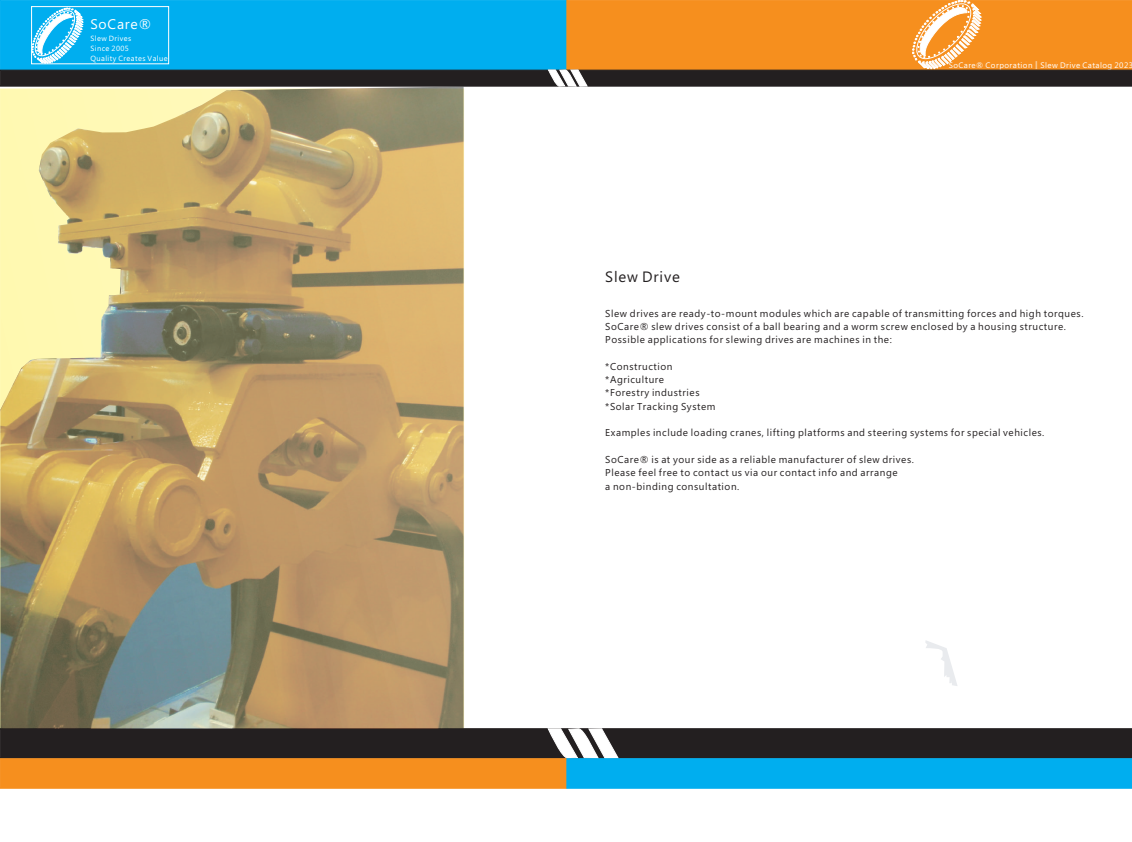
<style>
.page{position:relative;width:1132px;height:842px;background:#fff}
.page>*{position:absolute;margin:0;border:0;box-sizing:border-box;transform-origin:0 0}
.t1{font:15px "Ebrima";letter-spacing:.055em;color:#231f20}
.t2{font:14px "Ebrima";letter-spacing:.055em;color:#fff}
.t3{font:10px/13.3px "Ebrima";letter-spacing:.055em;color:#231f20}
.t4{font:8px "Ebrima";letter-spacing:.055em;color:#fff}
.t5{font:7.5px/10px "Ebrima";letter-spacing:.055em;color:#fff}
.s1{font-family:"Sim Sun"}
</style>
<div class="page">
<svg style="left:0;top:728px;width:1131px;height:61px;background:#546458"></svg>
<svg style="left:0;top:0;width:1131px;height:88px;background:#708a78"></svg>
<svg style="left:925px;top:640px;width:32px;height:46px"></svg>
<img style="left:0;top:87px;width:463px;height:642px">
<h2 class="t2" style="left:90px;top:19px;width:62px">SoCare®</h2>
<p class="t5" style="left:90px;top:34px;width:79px">Slew Drives<br>Since 2005<br>Quality Creates Value</p>
<p class="t4" style="left:948px;top:62px;width:186px">SoCare® Corporation<span class="s1">║</span>Slew Drive Catalog 2023</p>
<h1 class="t1" style="left:605px;top:271px;width:76px">Slew Drive</h1>
<p class="t3" style="left:605px;top:307px;width:479px">Slew drives are ready-to-mount modules which are capable of transmitting forces and high torques.<br>SoCare® slew drives consist of a ball bearing and a worm screw enclosed by a housing structure.<br>Possible applications for slewing drives are machines in the:</p>
<p class="t3" style="left:605px;top:361px;width:112px">*Construction *Agriculture<br>*Forestry industries *Solar Tracking System</p>
<p class="t3" style="left:605px;top:427px;width:440px">Examples include loading cranes, lifting platforms and steering systems for special vehicles.</p>
<p class="t3" style="left:605px;top:454px;width:310px">SoCare® is at your side as a reliable manufacturer of slew drives.<br>Please feel free to contact us via our contact info and arrange<br>a non-binding consultation.</p>
</div>
